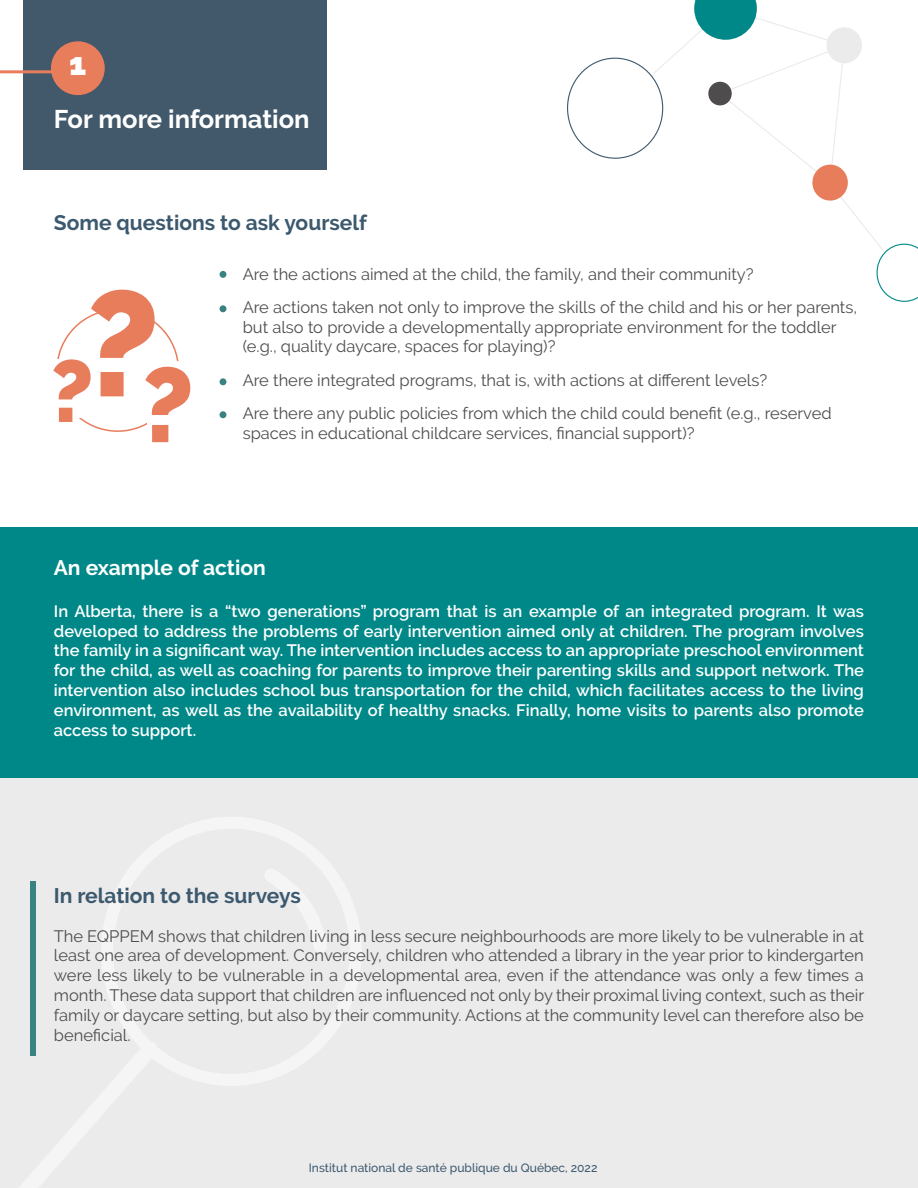
<style>
.page{position:relative;width:918px;height:1188px;background:#fff}
.page>*{position:absolute;margin:0;border:0;box-sizing:border-box;transform-origin:0 0}
.t1{font:900 148.5px "Raleway";color:#e87d5b}
.t2{font:900 87px "Raleway";color:#e87d5b}
.t3{font:900 31.5px "Raleway";color:#fff}
.t4{font:700 25.5px "Raleway";color:#fff}
.t5{font:700 21px "Raleway";color:#3c596e}
.t6{font:700 21px "Raleway";color:#fff}
.t7{font:16.5px/19.8px "Raleway";color:#4e4c4c}
.t8{font:600 16.5px/19.8px "Raleway";color:#fff;text-align:justify}
.t9{font:500 12px "Raleway";color:#3c596e}
.s1{font-size:105px}
</style>
<div class="page">
<div style="left:0;top:777px;width:918px;height:411px;background:#ecebec"></div>
<div style="left:23px;top:0;width:304px;height:170px;background:#42596b"></div>
<div style="left:0;top:527px;width:918px;height:250px;background:#088"></div>
<div style="left:220px;top:271px;width:6px;height:7px;background:#388282;border-radius:50%"></div>
<svg style="left:567px;top:0;width:351px;height:302px"></svg>
<hr style="left:0;top:70px;width:60px;height:3px;background:#e87d5b">
<div style="left:220px;top:305px;width:6px;height:7px;background:#388282;border-radius:50%"></div>
<div style="left:220px;top:378px;width:6px;height:7px;background:#388282;border-radius:50%"></div>
<div style="left:30px;top:881px;width:6px;height:175px;background:#388282"></div>
<div style="left:51px;top:41px;width:54px;height:54px;background:#e87d5b;border-radius:50%"></div>
<div style="left:220px;top:411px;width:6px;height:7px;background:#388282;border-radius:50%"></div>
<h3 class="t3" style="left:69px;top:46px;width:19px">1</h3>
<h3 class="t4" style="left:54px;top:104px;width:257px">For more information</h3>
<p class="t5" style="left:54px;top:211px;width:315px">Some questions to ask yourself</p>
<p class="t7" style="left:243px;top:257px;width:616px;line-height:33.3px">Are the actions aimed at the child, the family, and their community?<br>Are actions taken not only to improve the skills of the child and his or her parents,</p>
<p class="t7" style="left:243px;top:317px;width:595px">but also to provide a developmentally appropriate environment for the toddler (e.g., quality daycare, spaces for playing)?</p>
<p class="t7" style="left:243px;top:363px;width:590px;line-height:33.3px">Are there integrated programs, that is, with actions at different levels?<br>Are there any public policies from which the child could benefit (e.g., reserved</p>
<p class="t7" style="left:243px;top:423px;width:453px">spaces in educational childcare services, financial support)?</p>
<h1 class="t1" style="left:86px;top:258px;width:75px">?</h1>
<h2 class="t2" style="left:50px;top:341px;width:145px">? <span class="s1">?</span></h2>
<p class="t6" style="left:54px;top:556px;width:213px">An example of action</p>
<p class="t8" style="left:54px;top:601px;width:812px">In Alberta, there is a “two generations” program that is an example of an integrated program. It was developed to address the problems of early intervention aimed only at children. The program involves the family in a significant way. The intervention includes access to an appropriate preschool environment for the child, as well as coaching for parents to improve their parenting skills and support network. The intervention also includes school bus transportation for the child, which facilitates access to the living environment, as well as the availability of healthy snacks. Finally, home visits to parents also promote access to support.</p>
<p class="t5" style="left:54px;top:884px;width:249px">In relation to the surveys</p>
<p class="t7" style="left:54px;top:926px;width:812px;text-align:justify">The EQPPEM shows that children living in less secure neighbourhoods are more likely to be vulnerable in at least one area of development. Conversely, children who attended a library in the year prior to kindergarten were less likely to be vulnerable in a developmental area, even if the attendance was only a few times a month. These data support that children are influenced not only by their proximal living context, such as their family or daycare setting, but also by their community. Actions at the community level can therefore also be beneficial.</p>
<p class="t9" style="left:309px;top:1161px;width:290px">Institut national de santé publique du Québec, 2022</p>
</div>
